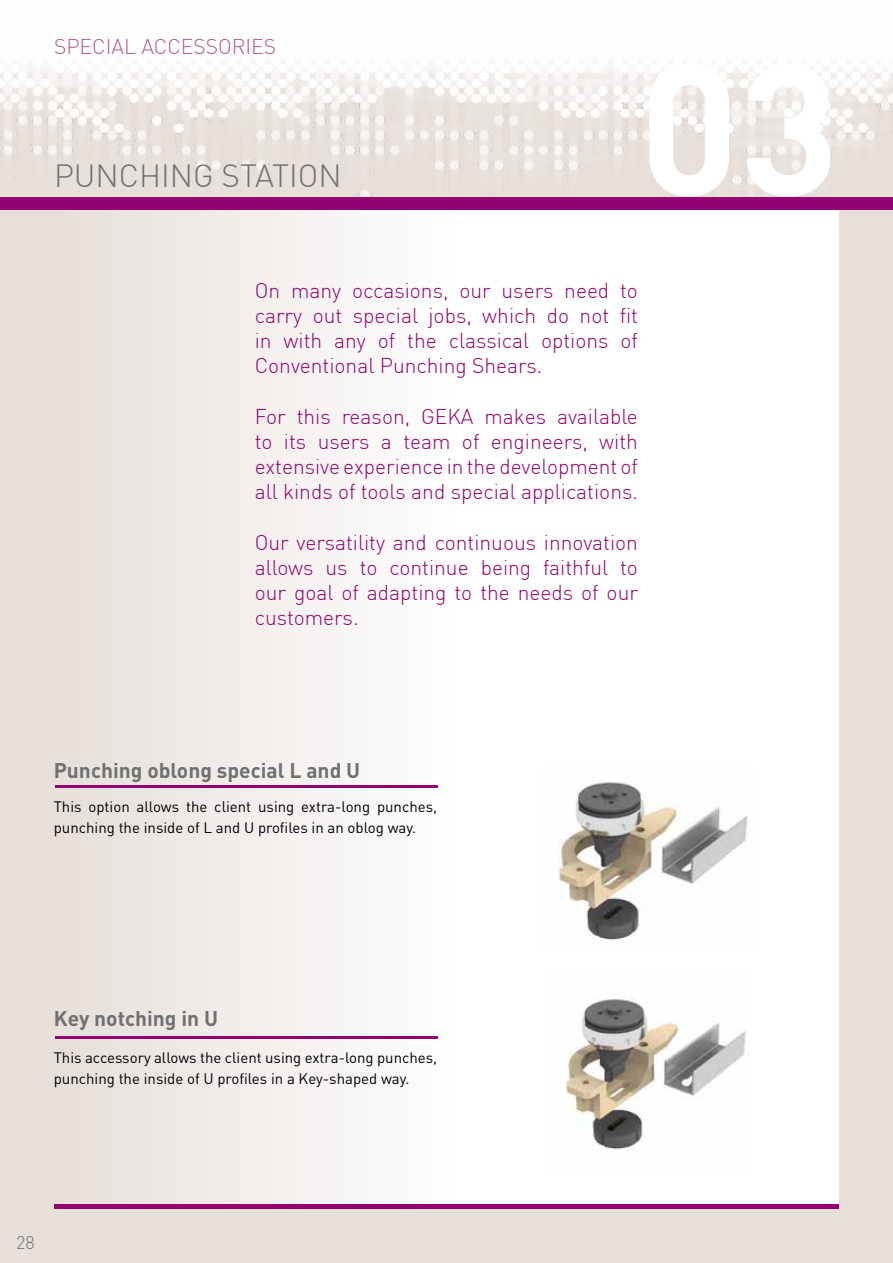
<style>
.page{position:relative;width:893px;height:1263px;background:#fff}
.page>*{position:absolute;margin:0;border:0;box-sizing:border-box;transform-origin:0 0}
.t1{font:700 183.9px "DIN Pro";color:#fff}
.t2{font:300 31.5px "DIN Pro";color:#707172}
.t3{font:300 21px/25.2px "DIN Pro";color:#930270;text-align:justify}
.t4{font:700 21px "DIN Pro";color:#707172}
.t5{font:300 21px "DIN Pro";color:#ae5f95}
.t6{font:300 18px "DIN Pro";color:#707172}
.t7{font:15px/21px "DIN Pro";color:#000}
</style>
<div class="page">
<img style="left:0;top:60px;width:893px;height:1203px">
<div style="left:455px;top:203px;width:384px;height:1006px;background:#fff"></div>
<div style="left:54px;top:203px;width:401px;height:1006px;background:linear-gradient(to right,#e6deda,#fefefe)"></div>
<div style="left:0;top:197px;width:893px;height:13px;background:#930270"></div>
<hr style="left:54px;top:1205px;width:785px;height:4px;background:#930270">
<img style="left:558px;top:782px;width:190px;height:158px">
<hr style="left:55px;top:785px;width:382px;height:2px;background:#930270">
<hr style="left:55px;top:1036px;width:382px;height:3px;background:#930270">
<img style="left:566px;top:999px;width:181px;height:151px">
<p class="t5" style="left:54px;top:33px;width:224px">SPECIAL ACCESSORIES</p>
<h2 class="t2" style="left:54px;top:156px;width:289px">PUNCHING STATION</h2>
<h1 class="t1" style="left:639px;top:4px;width:201px">03</h1>
<p class="t3" style="left:255px;top:277px;width:385px">On many occasions, our users need to carry out special jobs, which do not fit in with any of the classical options of Conventional Punching Shears.</p>
<p class="t3" style="left:255px;top:403px;width:385px">For this reason, GEKA makes available to its users a team of engineers, with extensive experience in the development of all kinds of tools and special applications.</p>
<p class="t3" style="left:255px;top:529px;width:385px">Our versatility and continuous innovation allows us to continue being faithful to our goal of adapting to the needs of our customers.</p>
<p class="t4" style="left:54px;top:756px;width:308px">Punching oblong special L and U</p>
<p class="t7" style="left:54px;top:795px;width:385px">This option allows the client using extra-long punches, punching the inside of L and U profiles in an oblog way.</p>
<p class="t4" style="left:54px;top:1004px;width:166px">Key notching in U</p>
<p class="t7" style="left:54px;top:1047px;width:385px">This accessory allows the client using extra-long punches, punching the inside of U profiles in a Key-shaped way.</p>
<p class="t6" style="left:16px;top:1231px;width:20px">28</p>
</div>
